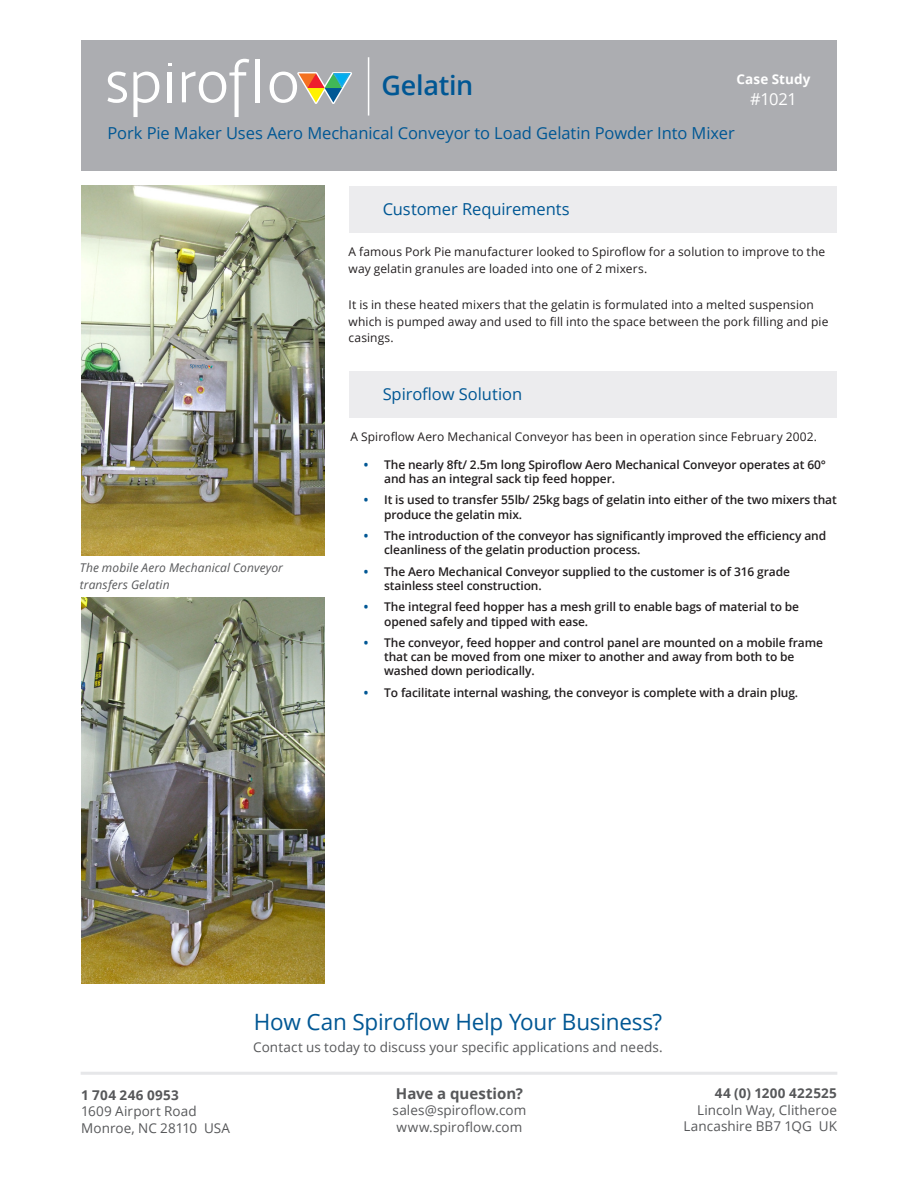
<style>
.page{position:relative;width:918px;height:1188px;background:#fff}
.page>*{position:absolute;margin:0;border:0;box-sizing:border-box;transform-origin:0 0}
.Page_Title{font:600 27px "Open Sans";letter-spacing:-.01em;color:#005794}
.t1{font:22.5px "Open Sans";letter-spacing:-.01em;color:#005794}
.Page_Subtitle{font:16.5px "Open Sans";letter-spacing:-.005em;color:#005794}
.Section_Title{font:16.5px "Open Sans";letter-spacing:-.005em;color:#005794}
.t2{font:16.5px "Open Sans";color:#fff}
.t3{font:700 15px "Open Sans";color:#57585a}
.t4{font:13.5px "Open Sans";letter-spacing:.005em;color:#57585a}
.t5{font:700 13.5px "Open Sans";letter-spacing:.025em;color:#57585a}
.t6{font:700 13.5px "Open Sans";letter-spacing:.01em;color:#fff}
.t7{font:600 12px/14.4px "Open Sans";letter-spacing:-.01em;color:#231f20}
.Intro_Paragraph{font:12px/16.5px "Open Sans";letter-spacing:.01em;color:#231f20}
.Normal_Paragraph_Tex{font:12px "Open Sans";letter-spacing:.01em;color:#231f20}
.Picture_Caption{font:italic 12px/16.5px "Open Sans";letter-spacing:.01em;color:#57585a}
.s1{font-weight:700;color:#005794}
</style>
<div class="page">
<div style="left:81px;top:40px;width:756px;height:131px;background:#acadb1"></div>
<div style="left:349px;top:186px;width:488px;height:47px;background:#ececee"></div>
<svg style="left:107px;top:72px;width:20px;height:31px"></svg>
<svg style="left:133px;top:72px;width:26px;height:45px"></svg>
<div style="left:167px;top:72px;width:5px;height:30px;background:#fff"></div>
<svg style="left:182px;top:59px;width:67px;height:58px"></svg>
<hr style="left:256px;top:59px;width:4px;height:43px;background:#fff">
<svg style="left:270px;top:72px;width:82px;height:32px"></svg>
<svg style="left:168px;top:63px;width:4px;height:3px"></svg>
<hr style="left:368px;top:57px;width:1px;height:59px;background:#fff">
<hr style="left:81px;top:1072px;width:756px;height:3px;background:#e6e7e9">
<div style="left:349px;top:371px;width:488px;height:47px;background:#ececee"></div>
<img style="left:81px;top:186px;width:243px;height:369px">
<img style="left:81px;top:597px;width:243px;height:387px">
<p class="t6" style="left:737px;top:70px;width:75px">Case Study</p>
<p class="t2" style="left:750px;top:88px;width:48px">#1021</p>
<p class="Page_Title" style="left:381px;top:66px;width:93px">Gelatin</p>
<p class="Page_Subtitle" style="left:107px;top:122px;width:629px">Pork Pie Maker Uses Aero Mechanical Conveyor to Load Gelatin Powder Into Mixer</p>
<p class="Picture_Caption" style="left:80px;top:559px;width:205px">The mobile Aero Mechanical Conveyor transfers Gelatin</p>
<p class="Section_Title" style="left:383px;top:198px;width:189px">Customer Requirements</p>
<p class="Intro_Paragraph" style="left:349px;top:243px;width:478px">A famous Pork Pie manufacturer looked to Spiroflow for a solution to improve to the way gelatin granules are loaded into one of 2 mixers.</p>
<p class="Intro_Paragraph" style="left:349px;top:296px;width:481px">It is in these heated mixers that the gelatin is formulated into a melted suspension which is pumped away and used to fill into the space between the pork filling and pie casings.</p>
<p class="Section_Title" style="left:383px;top:383px;width:141px">Spiroflow Solution</p>
<p class="Normal_Paragraph_Tex" style="left:350px;top:428px;width:468px">A Spiroflow Aero Mechanical Conveyor has been in operation since February 2002.</p>
<p class="t7" style="left:384px;top:457px;width:443px;text-indent:-20px"><span class="s1">•</span> The nearly 8ft/ 2.5m long Spiroflow Aero Mechanical Conveyor operates at 60° and has an integral sack tip feed hopper.</p>
<p class="t7" style="left:384px;top:493px;width:454px;text-indent:-20px"><span class="s1">•</span> It is used to transfer 55lb/ 25kg bags of gelatin into either of the two mixers that produce the gelatin mix.</p>
<p class="t7" style="left:384px;top:528px;width:444px;text-indent:-20px"><span class="s1">•</span> The introduction of the conveyor has significantly improved the efficiency and cleanliness of the gelatin production process.</p>
<p class="t7" style="left:384px;top:564px;width:407px;text-indent:-20px"><span class="s1">•</span> The Aero Mechanical Conveyor supplied to the customer is of 316 grade stainless steel construction.</p>
<p class="t7" style="left:384px;top:599px;width:416px;text-indent:-20px"><span class="s1">•</span> The integral feed hopper has a mesh grill to enable bags of material to be opened safely and tipped with ease.</p>
<p class="t7" style="left:384px;top:635px;width:440px;text-indent:-20px"><span class="s1">•</span> The conveyor, feed hopper and control panel are mounted on a mobile frame that can be moved from one mixer to another and away from both to be washed down periodically.</p>
<p class="t7" style="left:364px;top:685px;width:436px"><span class="s1">•</span> To facilitate internal washing, the conveyor is complete with a drain plug.</p>
<p class="t5" style="left:81px;top:1085px;width:99px">1 704 246 0953</p>
<p class="t4" style="left:81px;top:1102px;width:117px">1609 Airport Road</p>
<p class="t4" style="left:81px;top:1119px;width:150px">Monroe, NC 28110 USA</p>
<p class="t1" style="left:254px;top:1006px;width:410px">How Can Spiroflow Help Your Business?</p>
<p class="t4" style="left:253px;top:1038px;width:411px">Contact us today to discuss your specific applications and needs.</p>
<p class="t3" style="left:396px;top:1083px;width:129px">Have a question?</p>
<p class="t4" style="left:393px;top:1101px;width:135px">sales@spiroflow.com</p>
<p class="t4" style="left:397px;top:1118px;width:127px">www.spiroflow.com</p>
<p class="t5" style="left:715px;top:1084px;width:124px">44 (0) 1200 422525</p>
<p class="t4" style="left:697px;top:1101px;width:141px">Lincoln Way, Clitheroe</p>
<p class="t4" style="left:683px;top:1117px;width:155px">Lancashire BB7 1QG UK</p>
</div>
